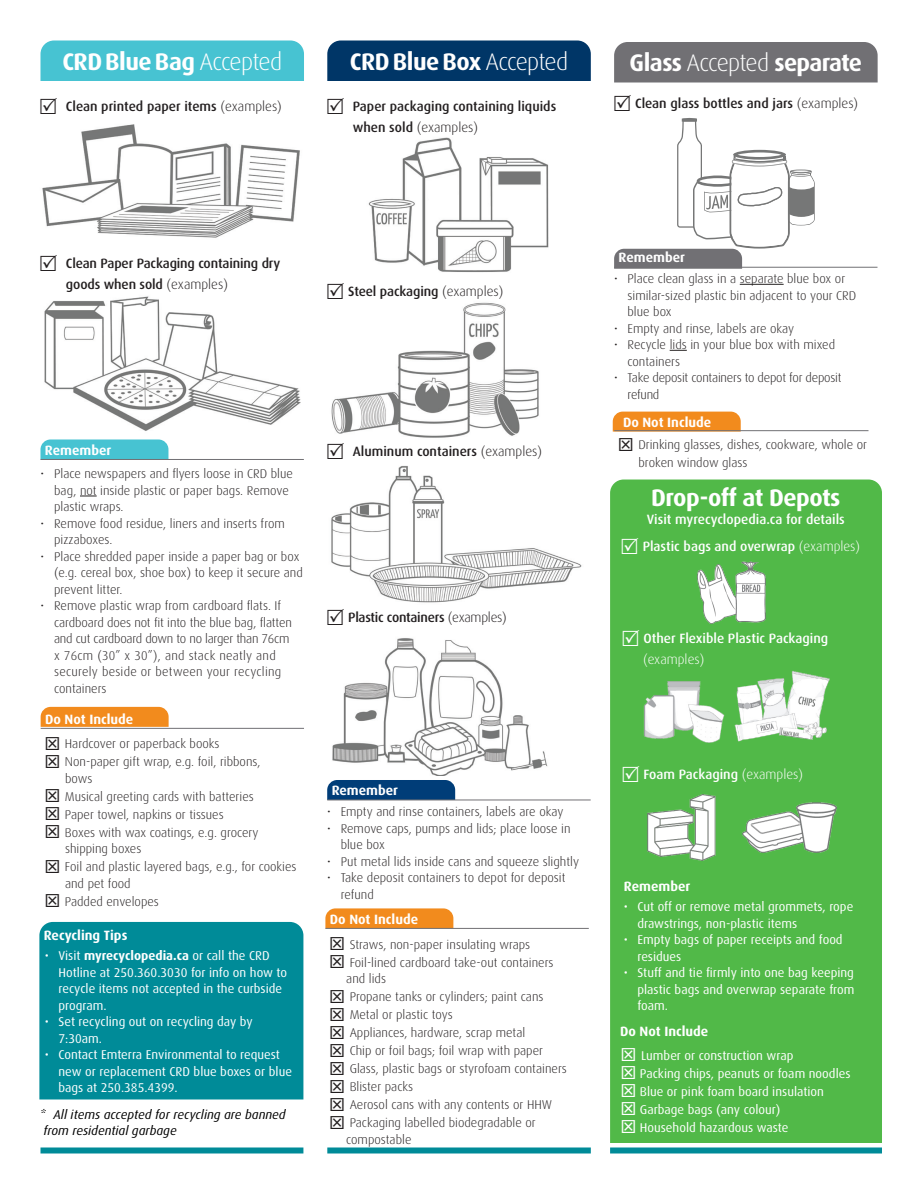
<style>
.page{position:relative;width:918px;height:1188px;background:#fff}
.page>*{position:absolute;margin:0;border:0;box-sizing:border-box;transform-origin:0 0}
.t1{font:700 24px "Dax OT";letter-spacing:-.02em;color:#fff}
.t2{font:500 13.5px/21px "Dax OT";letter-spacing:-.01em;color:#231f20}
.t3{font:500 13.5px "Dax OT";color:#fff}
.t4{font:700 13.5px "Dax OT";color:#fff}
.t5{font:300 13.5px "Dax OT";color:#fff}
.t6{font:300 12.75px/16.5px "Dax OT";color:#231f20}
.t7{font:12.75px/16.5px "Dax OT";color:#fff}
.t8{font:italic 12.75px "Dax OT";color:#000}
.t9{font:300 12.75px/16.5px "Dax OT";letter-spacing:-.02em;color:#231f20}
.s1{font-weight:300}
.s2{font-weight:700}
</style>
<div class="page">
<div style="left:610px;top:480px;width:272px;height:663px;background:#51b948"></div>
<div style="left:39px;top:922px;width:264px;height:177px;background:#008b98"></div>
<img style="left:332px;top:638px;width:216px;height:138px">
<img style="left:368px;top:137px;width:181px;height:135px">
<img style="left:44px;top:296px;width:256px;height:135px">
<div style="left:610px;top:1148px;width:272px;height:6px;background:#008b98"></div>
<div style="left:327px;top:40px;width:264px;height:41px;background:#003667"></div>
<svg style="left:327px;top:780px;width:128px;height:20px;background:#07417a"></svg>
<hr style="left:327px;top:800px;width:264px;height:1px;background:#717074">
<div style="left:327px;top:1148px;width:264px;height:6px;background:#008b98"></div>
<div style="left:40px;top:40px;width:264px;height:41px;background:#47c3d2"></div>
<svg style="left:80px;top:496px;width:17px;height:1px"></svg>
<svg style="left:40px;top:439px;width:128px;height:20px;background:#4fc5d3"></svg>
<hr style="left:40px;top:459px;width:264px;height:1px;background:#717074">
<div style="left:614px;top:42px;width:264px;height:40px;background:#717074"></div>
<hr style="left:740px;top:284px;width:44px;height:1px;background:#231f20">
<svg style="left:670px;top:350px;width:17px;height:1px"></svg>
<hr style="left:614px;top:267px;width:264px;height:1px;background:#717074">
<img style="left:42px;top:124px;width:258px;height:114px">
<svg style="left:41px;top:707px;width:128px;height:20px;background:#f28d22"></svg>
<hr style="left:41px;top:728px;width:263px;height:1px;background:#717074">
<img style="left:331px;top:302px;width:208px;height:136px">
<img style="left:331px;top:466px;width:251px;height:137px">
<div style="left:40px;top:1148px;width:263px;height:6px;background:#008b98"></div>
<svg style="left:325px;top:908px;width:128px;height:20px;background:#f18f26"></svg>
<hr style="left:325px;top:928px;width:264px;height:1px;background:#717074">
<svg style="left:614px;top:118px;width:201px;height:151px"></svg>
<hr style="left:614px;top:430px;width:255px;height:1px;background:#717074">
<svg style="left:614px;top:833px;width:128px;height:20px"></svg>
<svg style="left:426px;top:174px;width:32px;height:30px"></svg>
<img style="left:697px;top:561px;width:68px;height:62px">
<img style="left:619px;top:673px;width:115px;height:119px">
<img style="left:718px;top:653px;width:129px;height:111px">
<img style="left:647px;top:795px;width:68px;height:65px">
<img style="left:742px;top:803px;width:94px;height:49px">
<svg style="left:613px;top:412px;width:128px;height:20px;background:#eb8d28"></svg>
<svg style="left:622px;top:1048px;width:13px;height:85px"></svg>
<svg style="left:622px;top:537px;width:16px;height:17px"></svg>
<svg style="left:623px;top:630px;width:16px;height:16px"></svg>
<svg style="left:623px;top:765px;width:16px;height:17px"></svg>
<p class="t1" style="left:62px;top:39px;width:221px">CRDBlueBag <span class="s1">Accepted</span></p>
<p class="t1" style="left:630px;top:40px;width:234px">Glass <span class="s1">Accepted</span> separate</p>
<p class="t2" style="left:635px;top:90px;width:225px">Clean glass bottles and jars <span class="s1">(examples)</span></p>
<p class="t1" style="left:350px;top:39px;width:220px">CRDBlueBox <span class="s1">Accepted</span></p>
<p class="t2" style="left:66px;top:93px;width:217px">Clean printed paper items <span class="s1">(examples)</span></p>
<p class="t2" style="left:353px;top:93px;width:205px">Paper packaging containing liquids when sold <span class="s1">(examples)</span></p>
<p class="t2" style="left:66px;top:250px;width:216px">Clean Paper Packaging containing dry goods when sold <span class="s1">(examples)</span></p>
<p class="t2" style="left:348px;top:279px;width:157px">Steel packaging <span class="s1">(examples)</span></p>
<p class="t4" style="left:45px;top:437px;width:68px">Remember</p>
<p class="t6" style="left:54px;top:463px;width:240px;text-indent:-14px">• Place newspapers and flyers loose in CRD blue bag, not inside plastic or paper bags. Remove plastic wraps.</p>
<p class="t6" style="left:54px;top:513px;width:232px;text-indent:-14px">• Remove food residue, liners and inserts from pizzaboxes.</p>
<p class="t6" style="left:54px;top:546px;width:250px;text-indent:-14px">• Place shredded paper inside a paper bag or box (e.g. cereal box, shoe box) to keep it secure and prevent litter.</p>
<p class="t6" style="left:54px;top:595px;width:239px;text-indent:-14px">• Remove plastic wrap from cardboard flats. If cardboard does not fit into the blue bag, flatten and cut cardboard down to no larger than 76cm x 76cm (30” x 30”), and stack neatly and securely beside or between your recycling containers</p>
<p class="t4" style="left:45px;top:707px;width:90px">Do Not Include</p>
<p class="t6" style="left:65px;top:733px;width:156px">Hardcover or paperback books</p>
<p class="t6" style="left:65px;top:751px;width:197px">Non-paper gift wrap, e.g. foil, ribbons, bows</p>
<p class="t6" style="left:65px;top:786px;width:190px">Musical greeting cards with batteries</p>
<p class="t6" style="left:65px;top:804px;width:160px">Paper towel, napkins or tissues</p>
<p class="t6" style="left:65px;top:822px;width:195px">Boxes with wax coatings, e.g. grocery shipping boxes</p>
<p class="t6" style="left:65px;top:856px;width:233px">Foil and plastic layered bags, e.g., for cookies and pet food</p>
<p class="t6" style="left:65px;top:891px;width:96px">Padded envelopes</p>
<p class="t4" style="left:44px;top:923px;width:85px">Recycling Tips</p>
<p class="t7" style="left:58px;top:945px;width:230px;text-indent:-14px">• Visit <span class="s2">myrecyclopedia.ca</span> or call the CRD Hotline at 250.360.3030 for info on how to recycle items not accepted in the curbside program.</p>
<p class="t7" style="left:58px;top:1011px;width:196px;text-indent:-14px">• Set recycling out on recycling day by<br>7:30am.</p>
<p class="t7" style="left:58px;top:1044px;width:235px;text-indent:-14px">• Contact Emterra Environmental to request new or replacement CRD blue boxes or blue bags at 250.385.4399.</p>
<p class="t8" style="left:40px;top:1102px;width:247px">* All items accepted for recycling are banned</p>
<p class="t8" style="left:43px;top:1119px;width:135px">from residential garbage</p>
<p class="t2" style="left:353px;top:438px;width:191px">Aluminum containers <span class="s1">(examples)</span></p>
<p class="t2" style="left:348px;top:605px;width:160px">Plastic containers <span class="s1">(examples)</span></p>
<p class="t4" style="left:332px;top:778px;width:68px">Remember</p>
<p class="t6" style="left:327px;top:801px;width:238px">• Empty and rinse containers, labels are okay</p>
<p class="t6" style="left:341px;top:818px;width:231px;text-indent:-14px">• Remove caps, pumps and lids; place loose in blue box</p>
<p class="t6" style="left:327px;top:851px;width:253px">• Put metal lids inside cans and squeeze slightly</p>
<p class="t6" style="left:341px;top:867px;width:226px;text-indent:-14px">• Take deposit containers to depot for deposit refund</p>
<p class="t4" style="left:330px;top:907px;width:90px">Do Not Include</p>
<p class="t6" style="left:350px;top:934px;width:182px">Straws, non-paper insulating wraps</p>
<p class="t6" style="left:346px;top:952px;width:209px">Foil-lined cardboard take-out containers and lids</p>
<p class="t6" style="left:350px;top:986px;width:195px">Propane tanks or cylinders; paint cans</p>
<p class="t6" style="left:350px;top:1004px;width:105px">Metal or plastic toys</p>
<p class="t6" style="left:350px;top:1022px;width:177px">Appliances, hardware, scrap metal</p>
<p class="t6" style="left:350px;top:1040px;width:195px">Chip or foil bags; foil wrap with paper</p>
<p class="t6" style="left:350px;top:1058px;width:219px">Glass, plastic bags or styrofoam containers</p>
<p class="t6" style="left:350px;top:1076px;width:65px">Blister packs</p>
<p class="t6" style="left:350px;top:1094px;width:204px">Aerosol cans with any contents or HHW</p>
<p class="t6" style="left:346px;top:1112px;width:191px">Packaging labelled biodegradable or compostable</p>
<p class="t4" style="left:619px;top:245px;width:68px">Remember</p>
<p class="t6" style="left:628px;top:268px;width:230px;text-indent:-14px">• Place clean glass in a separate blue box or similar-sized plastic bin adjacent to your CRD blue box</p>
<p class="t6" style="left:614px;top:318px;width:182px">• Empty and rinse, labels are okay</p>
<p class="t6" style="left:628px;top:334px;width:209px;text-indent:-14px">• Recycle lids in your blue box with mixed containers</p>
<p class="t9" style="left:628px;top:367px;width:215px;text-indent:-14px">• Take deposit containers to depot for deposit refund</p>
<p class="t4" style="left:623px;top:409px;width:90px">Do Not Include</p>
<p class="t6" style="left:638px;top:433px;width:230px;line-height:18px">Drinking glasses, dishes, cookware, whole or broken window glass</p>
<p class="t1" style="left:651px;top:475px;width:191px">Drop-off at Depots</p>
<p class="t3" style="left:647px;top:506px;width:200px">Visit myrecyclopedia.ca for details</p>
<p class="t3" style="left:643px;top:533px;width:219px">Plastic bags and overwrap <span class="s1">(examples)</span></p>
<p class="t3" style="left:643px;top:626px;width:186px">Other Flexible Plastic Packaging</p>
<p class="t5" style="left:643px;top:647px;width:63px">(examples)</p>
<p class="t3" style="left:643px;top:761px;width:161px">Foam Packaging <span class="s1">(examples)</span></p>
<p class="t4" style="left:624px;top:874px;width:68px">Remember</p>
<p class="t7" style="left:637px;top:896px;width:217px;text-indent:-14px">• Cut off or remove metal grommets, rope drawstrings, non-plastic items</p>
<p class="t7" style="left:637px;top:929px;width:207px;text-indent:-14px">• Empty bags of paper receipts and food residues</p>
<p class="t7" style="left:637px;top:962px;width:219px;text-align:justify;text-indent:-14px">• Stuff and tie firmly into one bag keeping plastic bags and overwrap separate from foam.</p>
<p class="t4" style="left:620px;top:1019px;width:90px">Do Not Include</p>
<p class="t7" style="left:641px;top:1045px;width:154px">Lumber or construction wrap</p>
<p class="t7" style="left:640px;top:1063px;width:212px">Packing chips, peanuts or foam noodles</p>
<p class="t7" style="left:640px;top:1081px;width:186px">Blue or pink foam board insulation</p>
<p class="t7" style="left:640px;top:1099px;width:142px">Garbage bags (any colour)</p>
<p class="t7" style="left:640px;top:1117px;width:150px">Household hazardous waste</p>
</div>
